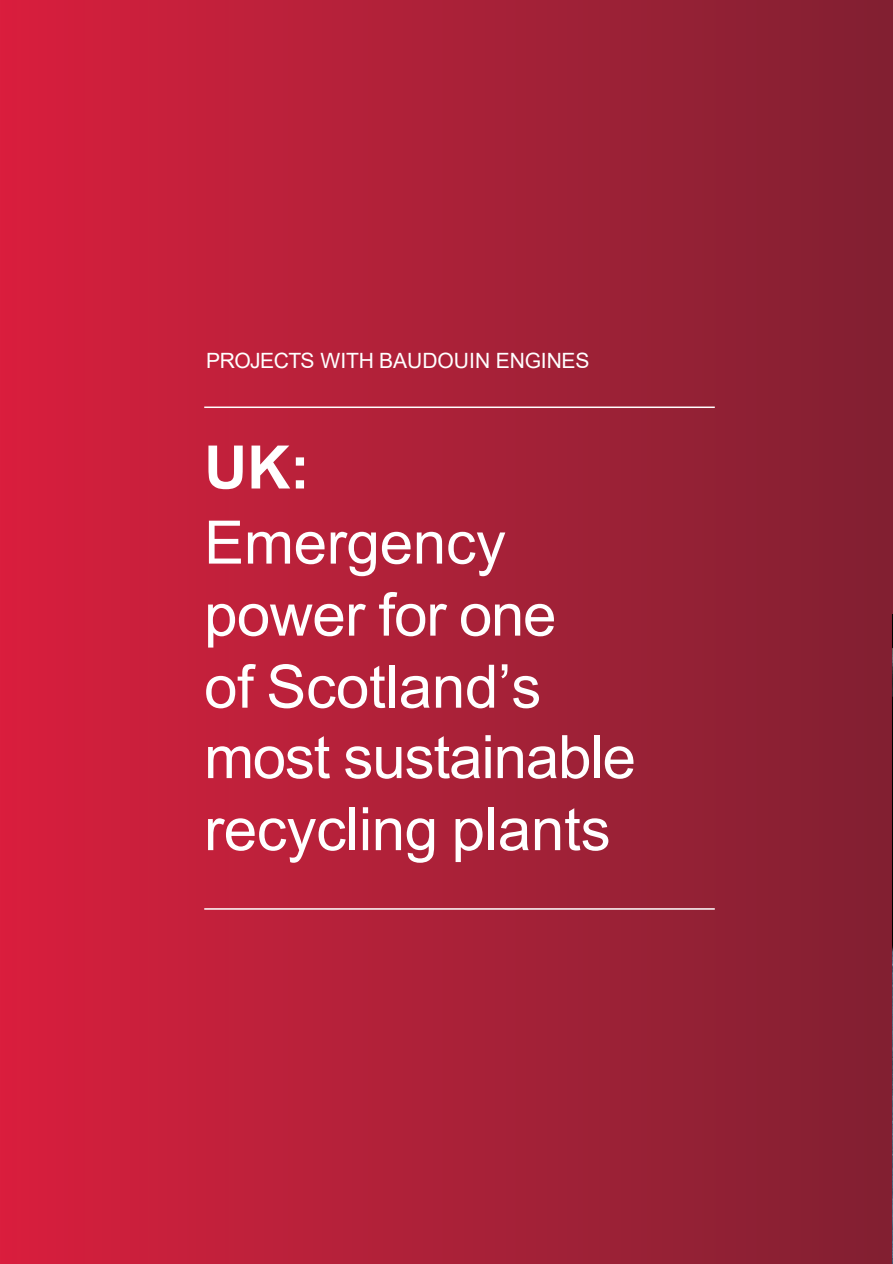
<style>
.page{position:relative;width:893px;height:1264px;background:#fff}
.page>*{position:absolute;margin:0;border:0;box-sizing:border-box;transform-origin:0 0}
.t1{font:60px/72px "Arial";letter-spacing:-.005em;color:#fff}
.t2{font:700 60px "Arial";color:#fff}
.t3{font:21px "Arial";letter-spacing:-.01em;color:#fff}
</style>
<div class="page">
<img style="left:0;top:0;width:892px;height:1263px">
<hr style="left:204px;top:406px;width:510px;height:2px;background:#fff">
<hr style="left:204px;top:908px;width:510px;height:1px;background:#fff">
<img style="left:892px;top:615px;width:1px;height:648px">
<p class="t3" style="left:206px;top:346px;width:385px">PROJECTS WITH BAUDOUIN ENGINES</p>
<p class="t2" style="left:204px;top:425px;width:107px">UK:</p>
<p class="t1" style="left:204px;top:506px;width:354px">Emergency power for one of Scotland’s</p>
<p class="t1" style="left:204px;top:720px;width:433px">most sustainable</p>
<p class="t1" style="left:204px;top:792px;width:408px">recycling plants</p>
</div>
